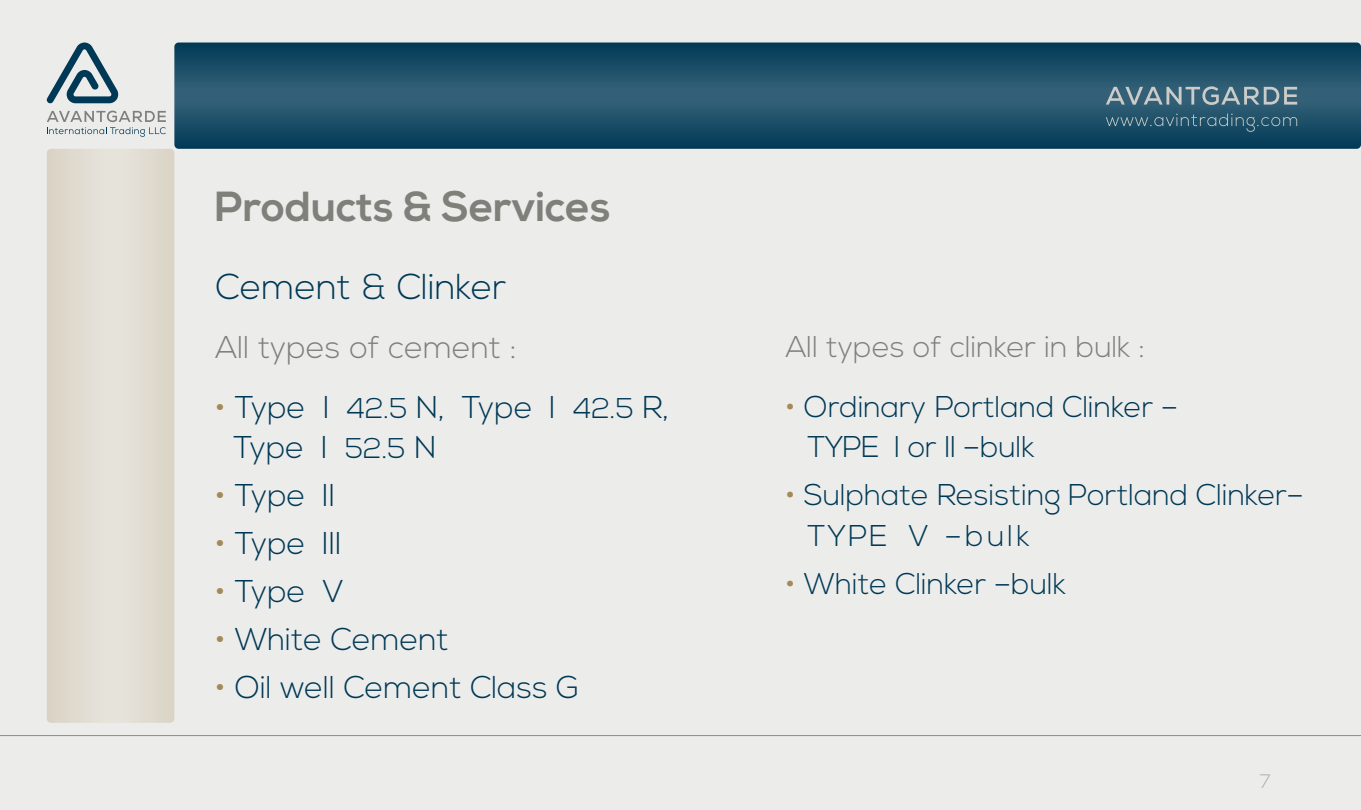
<style>
.page{position:relative;width:1361px;height:810px;background:#ececeb}
.page>*{position:absolute;margin:0;border:0;box-sizing:border-box;transform-origin:0 0}
.t1{font:700 42px "Nexa";color:#7e8079}
.t2{font:300 36px "Nexa";color:#003955}
.t3{font:300 31.5px/40.5px "Nexa";color:#003955}
.t4{font:300 31.5px "Nexa";color:#7e8079}
.t5{font:300 30px/40.5px "Nexa";color:#003955}
.t6{font:300 30px "Nexa";color:#7e8079}
.t7{font:300 19.5px "Nexa";color:#b1b3ae}
.s1{color:#a38a58}
.s2{font-size:28.5px}
</style>
<div class="page">
<div style="left:47px;top:149px;width:127px;height:574px;background:#e1dcd2;border-radius:4px"></div>
<hr style="left:0;top:735px;width:1361px;height:1px;background:#a38a58">
<svg style="left:47px;top:43px;width:72px;height:60px"></svg>
<svg style="left:47px;top:111px;width:119px;height:26px"></svg>
<svg style="left:174px;top:43px;width:1187px;height:106px;background:#1c4e67"></svg>
<svg style="left:1106px;top:86px;width:191px;height:19px;background:#668492"></svg>
<svg style="left:1106px;top:113px;width:191px;height:19px;background:#2e5b71"></svg>
<h1 class="t1" style="left:215px;top:182px;width:397px">Products &amp; Services</h1>
<p class="t2" style="left:216px;top:266px;width:292px">Cement &amp; Clinker</p>
<p class="t4" style="left:216px;top:329px;width:302px">All types of cement :</p>
<p class="t3" style="left:233px;top:388px;width:437px;text-indent:-18px"><span class="s1">•</span> Type I <span class="s2">42.5</span> N, Type I <span class="s2">42.5</span> R,<br>Type I <span class="s2">52.5</span> N</p>
<p class="t3" style="left:216px;top:477px;width:121px"><span class="s1">•</span> Type II</p>
<p class="t3" style="left:216px;top:525px;width:128px"><span class="s1">•</span> Type III</p>
<p class="t3" style="left:216px;top:573px;width:130px"><span class="s1">•</span> Type V</p>
<p class="t3" style="left:216px;top:621px;width:235px"><span class="s1">•</span> White Cement</p>
<p class="t3" style="left:216px;top:669px;width:365px"><span class="s1">•</span> Oil well Cement Class G</p>
<p class="t6" style="left:786px;top:329px;width:361px">All types of clinker in bulk :</p>
<p class="t5" style="left:807px;top:388px;width:372px;text-indent:-22px"><span class="s1">•</span> Ordinary Portland Clinker –<br>TYPE I or II –bulk</p>
<p class="t5" style="left:807px;top:476px;width:498px;text-indent:-22px"><span class="s1">•</span> Sulphate Resisting Portland Clinker–<br>TYPE V –bulk</p>
<p class="t5" style="left:786px;top:565px;width:281px"><span class="s1">•</span> White Clinker –bulk</p>
<p class="t7" style="left:1259px;top:770px;width:13px">7</p>
</div>
